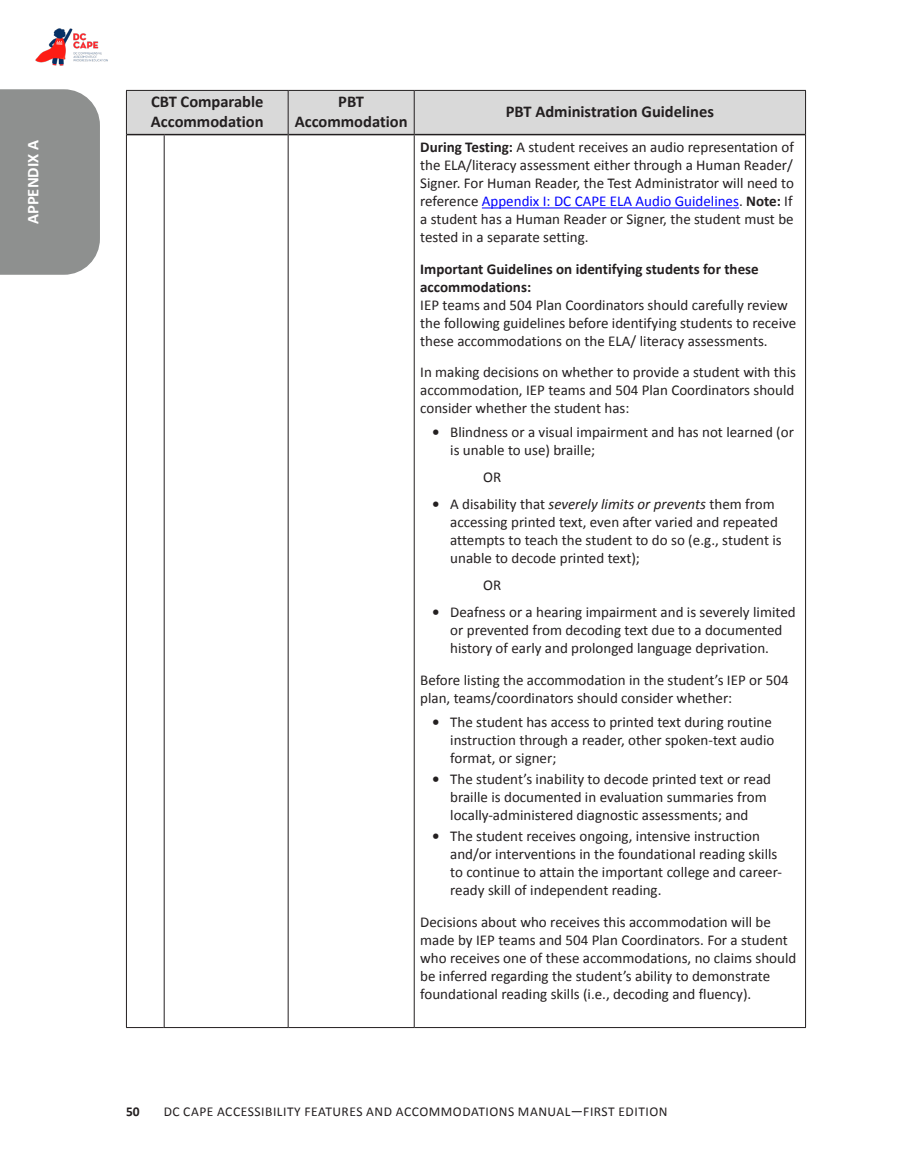
<style>
.page{position:relative;width:905px;height:1175px;background:#fff}
.page>*{position:absolute;margin:0;border:0;box-sizing:border-box;transform-origin:0 0}
.Table_Head{font:700 16.5px/19.8px "Calibri";color:#231f20}
.t1{font:700 16.5px "Calibri";color:#fff}
.Table_Text{font:15px/18px "Calibri";color:#231f20}
.Table_Text_-_2pt_space_after{font:15px/18px "Calibri";color:#231f20;text-align:justify}
.Table_Text_-_OR__Bullet_1{font:15px "Calibri";color:#231f20}
.t2{font:13.5px "Calibri";letter-spacing:.04em;color:#231f20}
.t3{font:700 13.5px "Calibri";color:#231f20}
.s1{font-weight:700}
.s2{color:#00f}
.s3{font-style:italic}
</style>
<div class="page">
<div style="left:0;top:89px;width:100px;height:186px;background:#8e908f"></div>
<img style="left:35px;top:28px;width:73px;height:38px">
<div style="left:127px;top:91px;width:678px;height:43px;background:#d9d9d9"></div>
<hr style="left:126px;top:90px;width:38px;height:1px;background:#231f20">
<hr style="left:126px;top:91px;width:1px;height:44px;background:#231f20">
<hr style="left:164px;top:90px;width:124px;height:1px;background:#231f20">
<hr style="left:288px;top:90px;width:126px;height:1px;background:#231f20">
<hr style="left:288px;top:91px;width:1px;height:44px;background:#231f20">
<hr style="left:414px;top:90px;width:392px;height:1px;background:#231f20">
<hr style="left:414px;top:91px;width:1px;height:43px;background:#231f20">
<hr style="left:805px;top:91px;width:1px;height:44px;background:#231f20">
<hr style="left:126px;top:135px;width:1px;height:892px;background:#231f20">
<hr style="left:164px;top:135px;width:1px;height:892px;background:#231f20">
<hr style="left:288px;top:135px;width:1px;height:892px;background:#231f20">
<hr style="left:414px;top:135px;width:1px;height:892px;background:#231f20">
<hr style="left:805px;top:135px;width:1px;height:892px;background:#231f20">
<hr style="left:164px;top:1027px;width:124px;height:1px;background:#231f20">
<hr style="left:288px;top:1027px;width:126px;height:1px;background:#231f20">
<hr style="left:414px;top:1027px;width:392px;height:1px;background:#231f20">
<hr style="left:288px;top:134px;width:126px;height:1px;background:#231f20">
<hr style="left:414px;top:134px;width:391px;height:1px;background:#231f20">
<hr style="left:127px;top:134px;width:37px;height:1px;background:#231f20">
<hr style="left:164px;top:134px;width:124px;height:1px;background:#231f20">
<hr style="left:126px;top:1027px;width:38px;height:1px;background:#231f20">
<hr style="left:482px;top:207px;width:257px;height:1px;background:#00f">
<p class="t1" style="left:21px;top:224px;width:86px;rotate:-90deg">APPENDIX A</p>
<p class="Table_Head" style="left:151px;top:91px;width:114px">CBT Comparable<br>Accommodation</p>
<p class="Table_Head" style="left:295px;top:91px;width:114px;text-align:center">PBT<br>Accommodation</p>
<p class="Table_Head" style="left:506px;top:101px;width:210px">PBT Administration Guidelines</p>
<p class="Table_Text" style="left:420px;top:138px;width:375px;text-align:justify"><span class="s1">During Testing:</span> A student receives an audio representation of the ELA/literacy assessment either through a Human Reader/ Signer. For Human Reader, the Test Administrator will need to reference <span class="s2">Appendix I: DC CAPE ELA Audio Guidelines</span>. <span class="s1">Note:</span> If a student has a Human Reader or Signer, the student must be tested in a separate setting.</p>
<p class="Table_Text" style="left:420px;top:259px;width:377px"><span class="s1">Important Guidelines on identifying students for these accommodations:<br></span>IEP teams and 504 Plan Coordinators should carefully review the following guidelines before identifying students to receive these accommodations on the ELA/ literacy assessments.</p>
<p class="Table_Text_-_2pt_space_after" style="left:420px;top:363px;width:377px">In making decisions on whether to provide a student with this accommodation, IEP teams and 504 Plan Coordinators should consider whether the student has:</p>
<p class="Table_Text" style="left:450px;top:423px;width:345px;text-indent:-18px"><span class="s1">•</span> Blindness or a visual impairment and has not learned (or is unable to use) braille;</p>
<p class="Table_Text_-_OR__Bullet_1" style="left:483px;top:467px;width:20px">OR</p>
<p class="Table_Text" style="left:450px;top:495px;width:333px;text-indent:-18px"><span class="s1">•</span> A disability that <span class="s3">severely limits or prevents</span> them from accessing printed text, even after varied and repeated attempts to teach the student to do so (e.g., student is unable to decode printed text);</p>
<p class="Table_Text_-_OR__Bullet_1" style="left:483px;top:575px;width:20px">OR</p>
<p class="Table_Text" style="left:432px;top:603px;width:365px;text-align:center"><span class="s1">•</span> Deafness or a hearing impairment and is severely limited or prevented from decoding text due to a documented history of early and prolonged language deprivation.</p>
<p class="Table_Text_-_2pt_space_after" style="left:420px;top:670px;width:370px">Before listing the accommodation in the student’s IEP or 504 plan, teams/coordinators should consider whether:</p>
<p class="Table_Text" style="left:450px;top:712px;width:325px;text-indent:-18px"><span class="s1">•</span> The student has access to printed text during routine instruction through a reader, other spoken-text audio format, or signer;</p>
<p class="Table_Text" style="left:450px;top:769px;width:322px;text-indent:-18px"><span class="s1">•</span> The student’s inability to decode printed text or read braille is documented in evaluation summaries from locally-administered diagnostic assessments; and</p>
<p class="Table_Text" style="left:450px;top:826px;width:333px;text-indent:-18px"><span class="s1">•</span> The student receives ongoing, intensive instruction and/or interventions in the foundational reading skills to continue to attain the important college and career&shy;ready skill of independent reading.</p>
<p class="Table_Text" style="left:420px;top:912px;width:377px">Decisions about who receives this accommodation will be made by IEP teams and 504 Plan Coordinators. For a student who receives one of these accommodations, no claims should be inferred regarding the student’s ability to demonstrate foundational reading skills (i.e., decoding and fluency).</p>
<p class="t3" style="left:126px;top:1102px;width:15px">50</p>
<p class="t2" style="left:164px;top:1102px;width:505px">DC CAPE ACCESSIBILITY FEATURES AND ACCOMMODATIONS MANUAL—FIRST EDITION</p>
</div>
